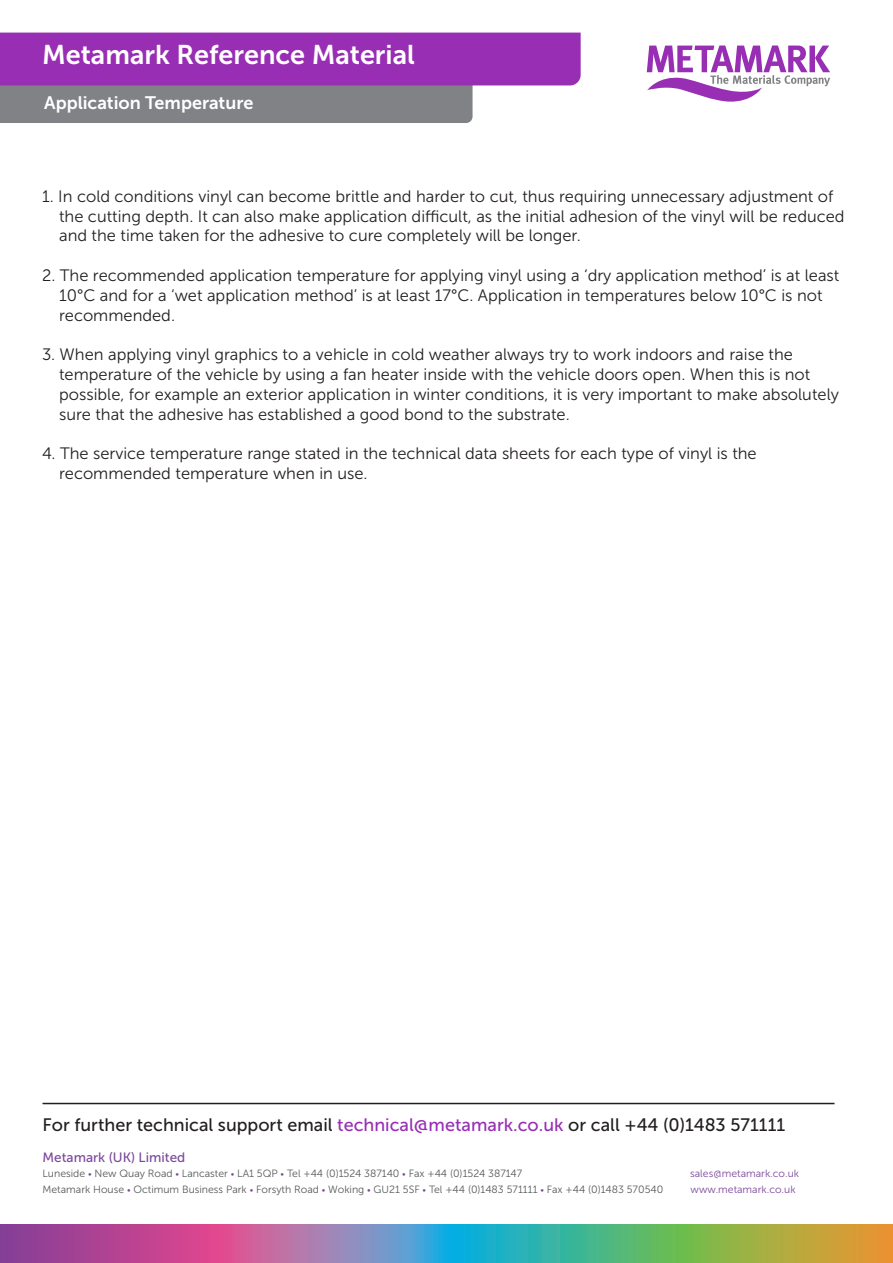
<style>
.page{position:relative;width:893px;height:1263px;background:#fff}
.page>*{position:absolute;margin:0;border:0;box-sizing:border-box;transform-origin:0 0}
.t1{font:27px "Museo Sans 700";color:#fff}
.t2{font:18px "Museo Sans 500";color:#231f20}
.t3{font:18px "Museo Sans 700";color:#fff}
.t4{font:16.5px/19.8px "Museo Sans 300";color:#231f20}
.t5{font:13.5px "Museo Sans 500";color:#7b489c}
.t6{font:10.5px "Museo Sans 300";color:#57585a}
.t7{font:10.5px "Museo Sans 300";color:#7b489c}
.s1{color:#982eb4}
.s2{font-size:9px;color:#7b489c}
</style>
<div class="page">
<svg style="left:0;top:33px;width:581px;height:90px;background:#975aa9"></svg>
<svg style="left:0;top:1225px;width:893px;height:38px;background:#8a898a"></svg>
<svg style="left:647px;top:45px;width:183px;height:57px"></svg>
<hr style="left:43px;top:1103px;width:791px;height:1px;background:#231f20">
<p class="t1" style="left:42px;top:40px;width:374px">Metamark Reference Material</p>
<p class="t3" style="left:44px;top:93px;width:211px">Application Temperature</p>
<p class="t4" style="left:59px;top:186px;width:787px;text-indent:-17px">1. In cold conditions vinyl can become brittle and harder to cut, thus requiring unnecessary adjustment of the cutting depth. It can also make application difficult, as the initial adhesion of the vinyl will be reduced and the time taken for the adhesive to cure completely will be longer.</p>
<p class="t4" style="left:59px;top:266px;width:782px;text-indent:-17px">2. The recommended application temperature for applying vinyl using a ‘dry application method’ is at least<br>10°C and for a ‘wet application method’ is at least 17°C. Application in temperatures below 10°C is not recommended.</p>
<p class="t4" style="left:59px;top:345px;width:781px;text-indent:-17px">3. When applying vinyl graphics to a vehicle in cold weather always try to work indoors and raise the temperature of the vehicle by using a fan heater inside with the vehicle doors open. When this is not possible, for example an exterior application in winter conditions, it is very important to make absolutely sure that the adhesive has established a good bond to the substrate.</p>
<p class="t4" style="left:59px;top:444px;width:699px;text-indent:-17px">4. The service temperature range stated in the technical data sheets for each type of vinyl is the recommended temperature when in use.</p>
<p class="t2" style="left:43px;top:1115px;width:744px">For further technical support email <span class="s1">technical@metamark.co.uk</span> or call +44 (0)1483 571111</p>
<p class="t5" style="left:43px;top:1150px;width:144px">Metamark (UK) Limited</p>
<p class="t6" style="left:43px;top:1168px;width:481px">Luneside <span class="s2">•</span> New Quay Road <span class="s2">•</span> Lancaster <span class="s2">•</span> LA1 5QP <span class="s2">•</span> Tel +44 (0)1524 387140 <span class="s2">•</span> Fax +44 (0)1524 387147</p>
<p class="t7" style="left:690px;top:1168px;width:111px">sales@metamark.co.uk</p>
<p class="t6" style="left:43px;top:1184px;width:622px">Metamark House <span class="s2">•</span> Octimum Business Park <span class="s2">•</span> Forsyth Road <span class="s2">•</span> Woking <span class="s2">•</span> GU21 5SF <span class="s2">•</span> Tel +44 (0)1483 571111 <span class="s2">•</span> Fax +44 (0)1483 570540</p>
<p class="t7" style="left:691px;top:1184px;width:107px">www.metamark.co.uk</p>
</div>
